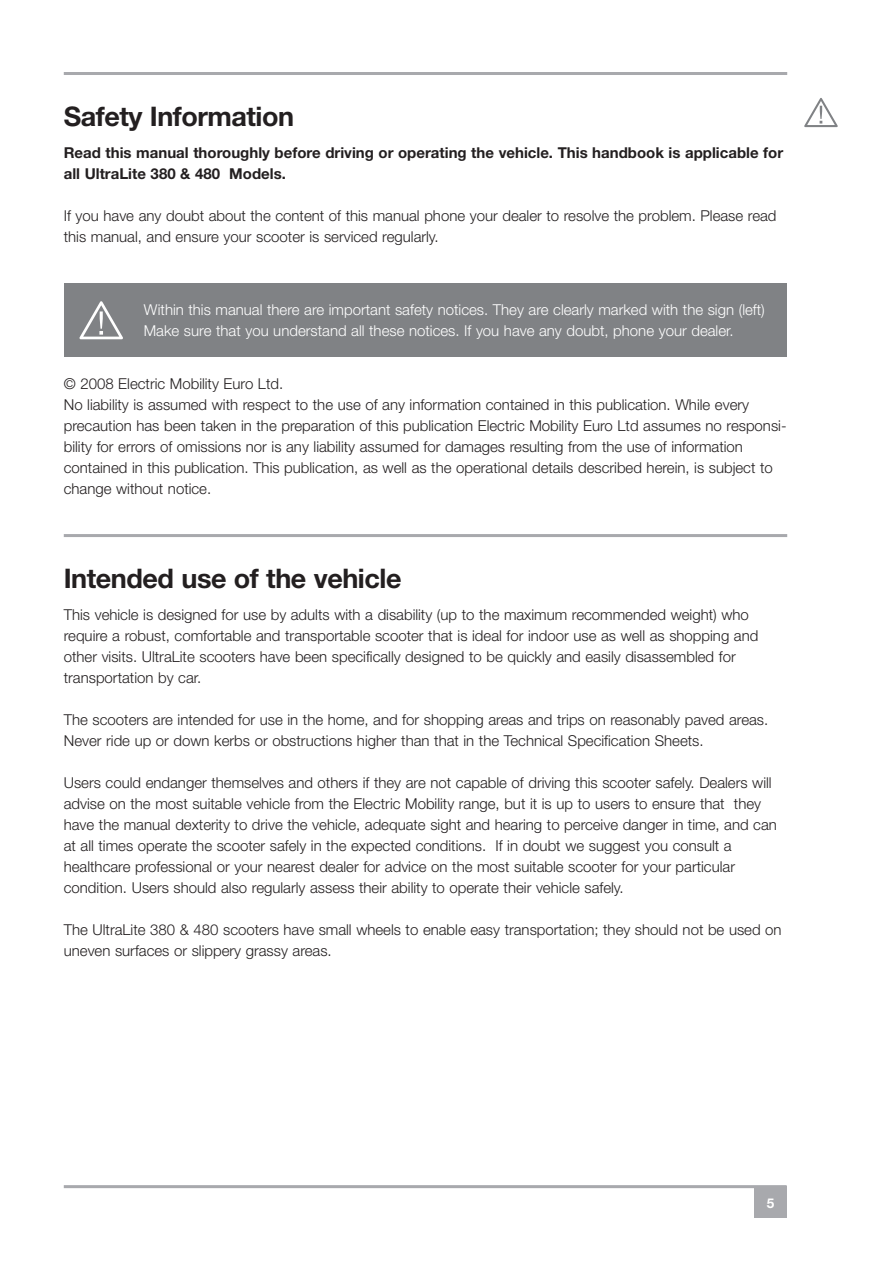
<style>
.page{position:relative;width:893px;height:1263px;background:#fff}
.page>*{position:absolute;margin:0;border:0;box-sizing:border-box;transform-origin:0 0}
.t1{font:700 27px "Helvetica Neue";letter-spacing:-.015em;color:#231f20}
.t2{font:300 15px/21px "Helvetica Neue";color:#231f20}
.t3{font:300 15px/21px "Helvetica Neue";color:#fff}
.t4{font:700 15px/21px "Helvetica Neue";color:#231f20}
.t5{font:700 13.5px "Helvetica Neue";color:#fff}
</style>
<div class="page">
<div style="left:754px;top:1187px;width:33px;height:31px;background:#a8a9ad"></div>
<hr style="left:64px;top:1185px;width:723px;height:3px;background:#a8a9ad">
<hr style="left:64px;top:72px;width:723px;height:3px;background:#a8a9ad">
<div style="left:64px;top:283px;width:723px;height:74px;background:#808285"></div>
<svg style="left:79px;top:301px;width:44px;height:38px"></svg>
<hr style="left:64px;top:534px;width:723px;height:3px;background:#a8a9ad">
<svg style="left:804px;top:98px;width:34px;height:29px"></svg>
<h1 class="t1" style="left:64px;top:107px;width:232px">Safety Information</h1>
<p class="t4" style="left:64px;top:143px;width:721px">Read this manual thoroughly before driving or operating the vehicle. This handbook is applicable for all UltraLite 380 &amp; 480 Models.</p>
<p class="t2" style="left:64px;top:206px;width:714px">If you have any doubt about the content of this manual phone your dealer to resolve the problem. Please read this manual, and ensure your scooter is serviced regularly.</p>
<p class="t3" style="left:144px;top:301px;width:622px">Within this manual there are important safety notices. They are clearly marked with the sign (left)<br>Make sure that you understand all these notices. If you have any doubt, phone your dealer.</p>
<p class="t2" style="left:64px;top:374px;width:724px">© 2008 Electric Mobility Euro Ltd.<br>No liability is assumed with respect to the use of any information contained in this publication. While every precaution has been taken in the preparation of this publication Electric Mobility Euro Ltd assumes no responsi&shy;bility for errors of omissions nor is any liability assumed for damages resulting from the use of information contained in this publication. This publication, as well as the operational details described herein, is subject to change without notice.</p>
<h1 class="t1" style="left:64px;top:569px;width:339px">Intended use of the vehicle</h1>
<p class="t2" style="left:64px;top:605px;width:696px">This vehicle is designed for use by adults with a disability (up to the maximum recommended weight) who require a robust, comfortable and transportable scooter that is ideal for indoor use as well as shopping and other visits. UltraLite scooters have been specifically designed to be quickly and easily disassembled for transportation by car.</p>
<p class="t2" style="left:64px;top:710px;width:706px">The scooters are intended for use in the home, and for shopping areas and trips on reasonably paved areas.<br>Never ride up or down kerbs or obstructions higher than that in the Technical Specification Sheets.</p>
<p class="t2" style="left:64px;top:773px;width:715px">Users could endanger themselves and others if they are not capable of driving this scooter safely. Dealers will advise on the most suitable vehicle from the Electric Mobility range, but it is up to users to ensure that they have the manual dexterity to drive the vehicle, adequate sight and hearing to perceive danger in time, and can at all times operate the scooter safely in the expected conditions. If in doubt we suggest you consult a healthcare professional or your nearest dealer for advice on the most suitable scooter for your particular condition. Users should also regularly assess their ability to operate their vehicle safely.</p>
<p class="t2" style="left:64px;top:920px;width:719px">The UltraLite 380 &amp; 480 scooters have small wheels to enable easy transportation; they should not be used on uneven surfaces or slippery grassy areas.</p>
<p class="t5" style="left:767px;top:1198px;width:9px">5</p>
</div>
